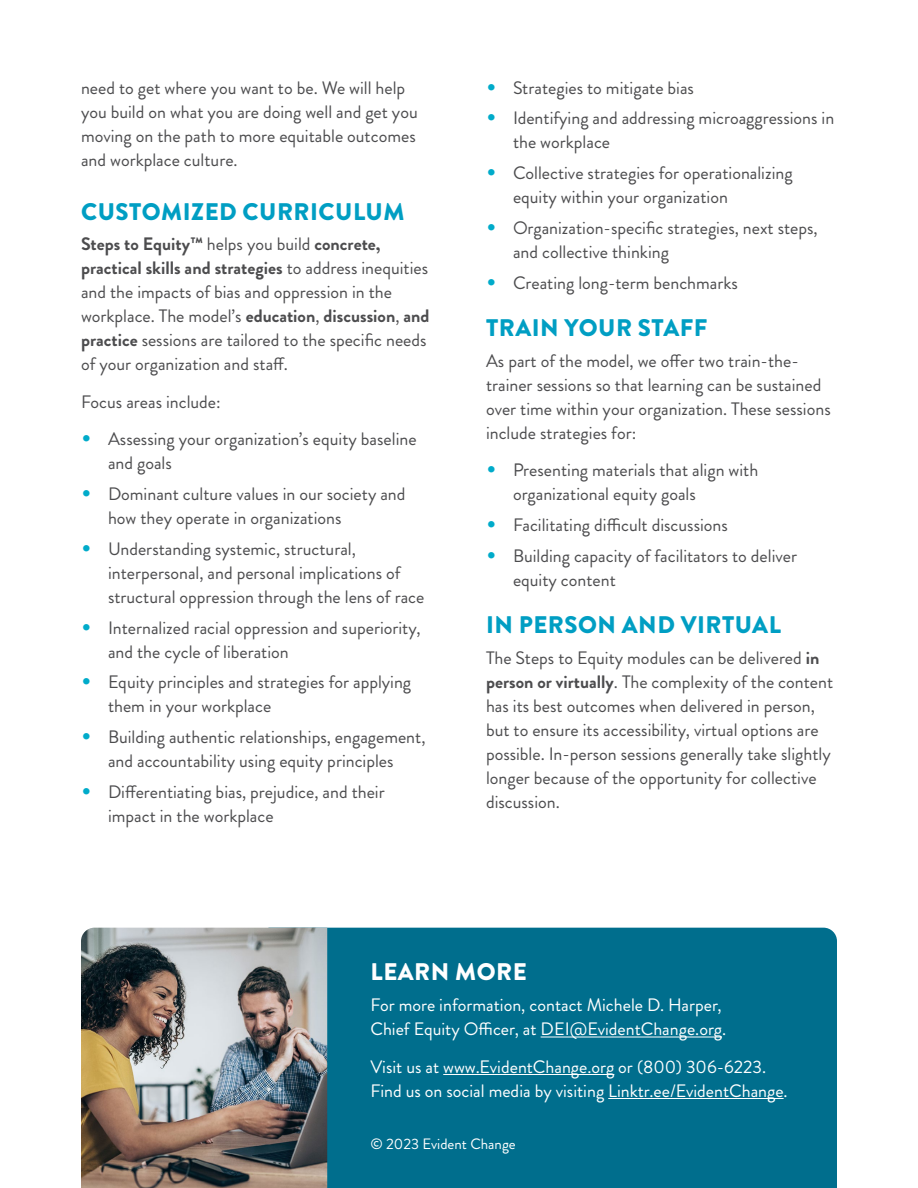
<style>
.page{position:relative;width:918px;height:1188px;background:#fff}
.page>*{position:absolute;margin:0;border:0;box-sizing:border-box;transform-origin:0 0}
.t1{font:900 24px "Brandon Grotesque";letter-spacing:.02em;color:#009ec3}
.t2{font:900 24px "Brandon Grotesque";letter-spacing:.02em;color:#fff}
.t3{font:18px/24px "Brandon Grotesque";color:#4c4c4e}
.t4{font:18px/24px "Brandon Grotesque";color:#fff}
.t5{font:15px "Brandon Grotesque";color:#fff}
.s1{font-weight:700}
.s2{font-size:30px;color:#00abca}
</style>
<div class="page">
<div style="left:327px;top:928px;width:510px;height:260px;background:#006e8d"></div>
<hr style="left:541px;top:1037px;width:181px;height:1px;background:#fff">
<hr style="left:443px;top:1074px;width:171px;height:1px;background:#fff">
<hr style="left:608px;top:1098px;width:176px;height:1px;background:#fff">
<img style="left:81px;top:928px;width:246px;height:260px">
<p class="t3" style="left:81px;top:76px;width:338px">need to get where you want to be. We will help you build on what you are doing well and get you moving on the path to more equitable outcomes and workplace culture.</p>
<h1 class="t1" style="left:81px;top:194px;width:325px">CUSTOMIZED CURRICULUM</h1>
<p class="t3" style="left:81px;top:232px;width:350px"><span class="s1">Steps to Equity™</span> helps you build <span class="s1">concrete, practical skills and strategies</span> to address inequities and the impacts of bias and oppression in the workplace. The model’s <span class="s1">education</span>, <span class="s1">discussion</span>, <span class="s1">and practice</span> sessions are tailored to the specific needs of your organization and staff.</p>
<p class="t3" style="left:81px;top:390px;width:141px">Focus areas include:</p>
<p class="t3" style="left:108px;top:427px;width:310px;text-indent:-27px"><span class="s2">•</span> Assessing your organization’s equity baseline and goals</p>
<p class="t3" style="left:108px;top:482px;width:299px;text-indent:-27px"><span class="s2">•</span> Dominant culture values in our society and how they operate in organizations</p>
<p class="t3" style="left:108px;top:537px;width:318px;text-indent:-27px"><span class="s2">•</span> Understanding systemic, structural, interpersonal, and personal implications of structural oppression through the lens of race</p>
<p class="t3" style="left:108px;top:616px;width:314px;text-indent:-27px"><span class="s2">•</span> Internalized racial oppression and superiority, and the cycle of liberation</p>
<p class="t3" style="left:108px;top:670px;width:305px;text-indent:-27px"><span class="s2">•</span> Equity principles and strategies for applying them in your workplace</p>
<p class="t3" style="left:81px;top:725px;width:346px;text-align:center"><span class="s2">•</span> Building authentic relationships, engagement, and accountability using equity principles</p>
<p class="t3" style="left:108px;top:780px;width:278px;text-indent:-27px"><span class="s2">•</span> Differentiating bias, prejudice, and their impact in the workplace</p>
<p class="t3" style="left:486px;top:76px;width:210px"><span class="s2">•</span> Strategies to mitigate bias</p>
<p class="t3" style="left:513px;top:106px;width:323px;text-indent:-27px"><span class="s2">•</span> Identifying and addressing microaggressions in the workplace</p>
<p class="t3" style="left:513px;top:161px;width:281px;text-indent:-27px"><span class="s2">•</span> Collective strategies for operationalizing equity within your organization</p>
<p class="t3" style="left:513px;top:216px;width:306px;text-indent:-27px"><span class="s2">•</span> Organization-specific strategies, next steps, and collective thinking</p>
<p class="t3" style="left:486px;top:271px;width:254px"><span class="s2">•</span> Creating long-term benchmarks</p>
<h1 class="t1" style="left:486px;top:311px;width:223px">TRAIN YOUR STAFF</h1>
<p class="t3" style="left:486px;top:349px;width:346px">As part of the model, we offer two train-the&shy;trainer sessions so that learning can be sustained over time within your organization. These sessions include strategies for:</p>
<p class="t3" style="left:513px;top:458px;width:247px;text-indent:-27px"><span class="s2">•</span> Presenting materials that align with organizational equity goals</p>
<p class="t3" style="left:486px;top:513px;width:243px"><span class="s2">•</span> Facilitating difficult discussions</p>
<p class="t3" style="left:513px;top:544px;width:286px;text-indent:-27px"><span class="s2">•</span> Building capacity of facilitators to deliver equity content</p>
<h1 class="t1" style="left:486px;top:608px;width:296px">IN PERSON AND VIRTUAL</h1>
<p class="t3" style="left:486px;top:646px;width:349px">The Steps to Equity modules can be delivered <span class="s1">in person or virtually</span>. The complexity of the content has its best outcomes when delivered in person, but to ensure its accessibility, virtual options are possible. In-person sessions generally take slightly longer because of the opportunity for collective discussion.</p>
<h1 class="t2" style="left:371px;top:955px;width:158px">LEARN MORE</h1>
<p class="t4" style="left:370px;top:993px;width:357px">For more information, contact Michele D. Harper,<br>Chief Equity Officer, at DEI@EvidentChange.org.</p>
<p class="t4" style="left:370px;top:1055px;width:419px">Visit us at www.EvidentChange.org or (800) 306-6223.<br>Find us on social media by visiting Linktr.ee/EvidentChange.</p>
<p class="t5" style="left:370px;top:1134px;width:147px">© 2023 Evident Change</p>
</div>
